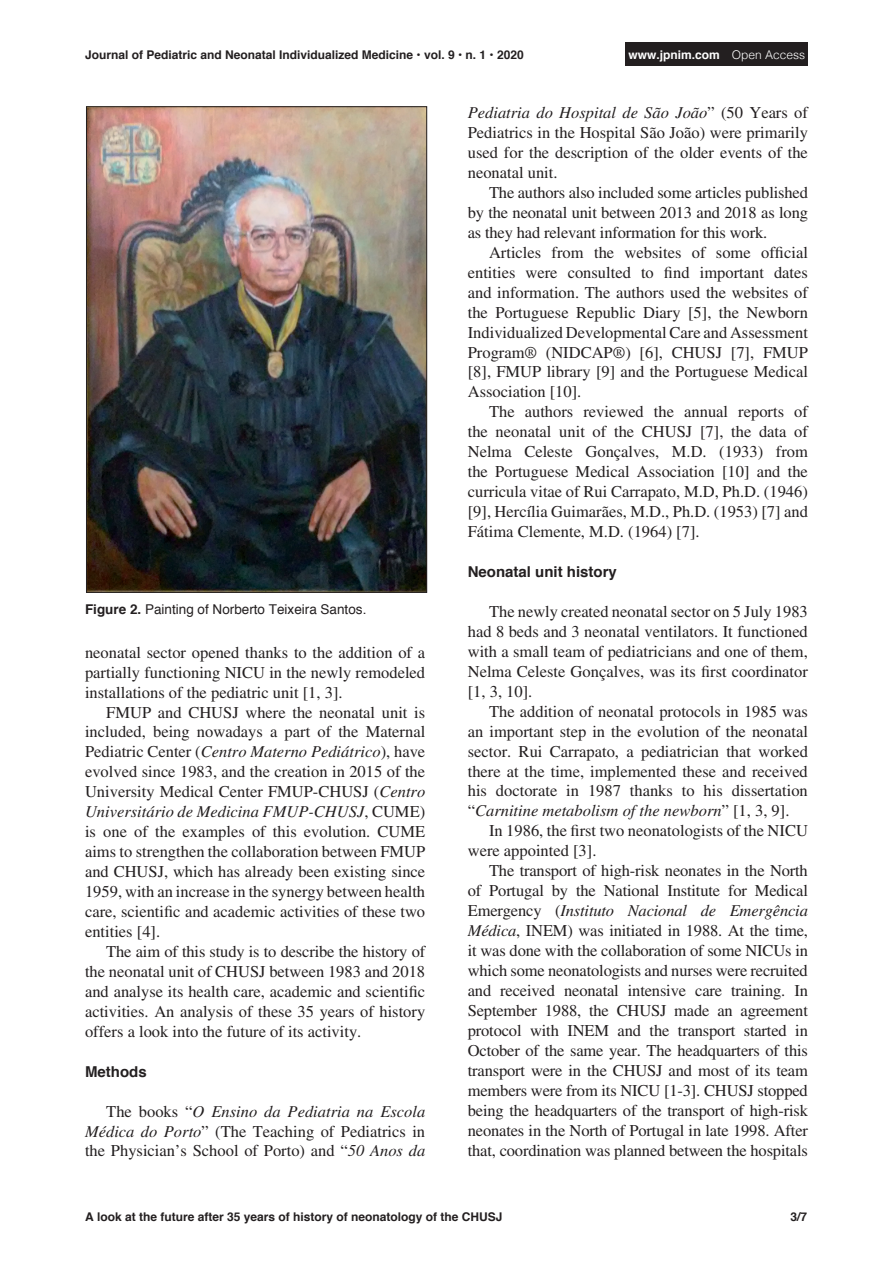
<style>
.page{position:relative;width:893px;height:1263px;background:#fff}
.page>*{position:absolute;margin:0;border:0;box-sizing:border-box;transform-origin:0 0}
.Body1{font:16.5px/20px "Times LT Std";color:#231f20;text-align:justify}
.Heading2{font:700 15px "Helvetica";color:#231f20}
.t1{font:13.5px "Helvetica";color:#231f20}
.Footer_Right{font:700 12px "Helvetica";color:#231f20}
.Footer_Left{font:700 12px "Helvetica";color:#231f20}
.Heading2-2{font:700 12px "Helvetica";color:#fff}
.Page_Right{font:700 12px "Helvetica";color:#231f20}
.s1{font-weight:300}
.s2{font-weight:700}
.s3{font-style:italic}
</style>
<div class="page">
<div style="left:626px;top:43px;width:182px;height:23px;background:#231f20"></div>
<img style="left:88px;top:108px;width:337px;height:483px">
<p class="Footer_Right" style="left:85px;top:45px;width:440px">Journal of Pediatric and Neonatal Individualized Medicine • vol. 9 • n. 1 • 2020</p>
<p class="Heading2-2" style="left:629px;top:45px;width:178px">www.jpnim.com <span class="s1">Open Access</span></p>
<p class="t1" style="left:85px;top:598px;width:283px"><span class="s2">Figure 2.</span> Painting of Norberto Teixeira Santos.</p>
<p class="Body1" style="left:85px;top:642px;width:342px">neonatal sector opened thanks to the addition of a partially functioning NICU in the newly remodeled installations of the pediatric unit [1, 3].</p>
<p class="Body1" style="left:85px;top:702px;width:342px;text-indent:21px">FMUP and CHUSJ where the neonatal unit is included, being nowadays a part of the Maternal Pediatric Center (<span class="s3">Centro Materno Pediátrico</span>), have evolved since 1983, and the creation in 2015 of the University Medical Center FMUP-CHUSJ (<span class="s3">Centro Universitário de Medicina FMUP-CHUSJ</span>, CUME) is one of the examples of this evolution. CUME aims to strengthen the collaboration between FMUP and CHUSJ, which has already been existing since 1959, with an increase in the synergy between health care, scientific and academic activities of these two entities [4].</p>
<p class="Body1" style="left:85px;top:941px;width:342px;text-indent:21px">The aim of this study is to describe the history of the neonatal unit of CHUSJ between 1983 and 2018 and analyse its health care, academic and scientific activities. An analysis of these 35 years of history offers a look into the future of its activity.</p>
<p class="Heading2" style="left:85px;top:1059px;width:63px">Methods</p>
<p class="Body1" style="left:85px;top:1101px;width:342px;text-indent:21px">The books “<span class="s3">O Ensino da Pediatria na Escola Médica do Porto</span>” (The Teaching of Pediatrics in the Physician’s School of Porto) and “<span class="s3">50 Anos da</span></p>
<p class="Body1" style="left:468px;top:103px;width:342px"><span class="s3">Pediatria do Hospital de São João</span>” (50 Years of Pediatrics in the Hospital São João) were primarily used for the description of the older events of the neonatal unit.</p>
<p class="Body1" style="left:468px;top:182px;width:342px;text-indent:21px">The authors also included some articles published by the neonatal unit between 2013 and 2018 as long as they had relevant information for this work.</p>
<p class="Body1" style="left:468px;top:242px;width:342px;text-indent:21px">Articles from the websites of some official entities were consulted to find important dates and information. The authors used the websites of the Portuguese Republic Diary [5], the Newborn Individualized Developmental Care and Assessment Program® (NIDCAP®) [6], CHUSJ [7], FMUP [8], FMUP library [9] and the Portuguese Medical Association [10].</p>
<p class="Body1" style="left:468px;top:402px;width:342px;text-indent:21px">The authors reviewed the annual reports of the neonatal unit of the CHUSJ [7], the data of Nelma Celeste Gonçalves, M.D. (1933) from the Portuguese Medical Association [10] and the curricula vitae of Rui Carrapato, M.D, Ph.D. (1946) [9], Hercília Guimarães, M.D., Ph.D. (1953) [7] and Fátima Clemente, M.D. (1964) [7].</p>
<p class="Heading2" style="left:468px;top:560px;width:151px">Neonatal unit history</p>
<p class="Body1" style="left:468px;top:601px;width:342px;text-indent:21px">The newly created neonatal sector on 5 July 1983 had 8 beds and 3 neonatal ventilators. It functioned with a small team of pediatricians and one of them, Nelma Celeste Gonçalves, was its first coordinator [1, 3, 10].</p>
<p class="Body1" style="left:468px;top:701px;width:342px;text-indent:21px">The addition of neonatal protocols in 1985 was an important step in the evolution of the neonatal sector. Rui Carrapato, a pediatrician that worked there at the time, implemented these and received his doctorate in 1987 thanks to his dissertation “<span class="s3">Carnitine metabolism of the newborn</span>” [1, 3, 9].</p>
<p class="Body1" style="left:468px;top:821px;width:342px;text-indent:21px">In 1986, the first two neonatologists of the NICU were appointed [3].</p>
<p class="Body1" style="left:468px;top:861px;width:342px;text-indent:21px">The transport of high-risk neonates in the North of Portugal by the National Institute for Medical Emergency (<span class="s3">Instituto Nacional de Emergência Médica</span>, INEM) was initiated in 1988. At the time, it was done with the collaboration of some NICUs in which some neonatologists and nurses were recruited and received neonatal intensive care training. In September 1988, the CHUSJ made an agreement protocol with INEM and the transport started in October of the same year. The headquarters of this transport were in the CHUSJ and most of its team members were from its NICU [1-3]. CHUSJ stopped being the headquarters of the transport of high-risk neonates in the North of Portugal in late 1998. After that, coordination was planned between the hospitals</p>
<p class="Footer_Left" style="left:85px;top:1207px;width:419px">A look at the future after 35 years of history of neonatology of the CHUSJ</p>
<p class="Page_Right" style="left:790px;top:1207px;width:18px">3/7</p>
</div>
